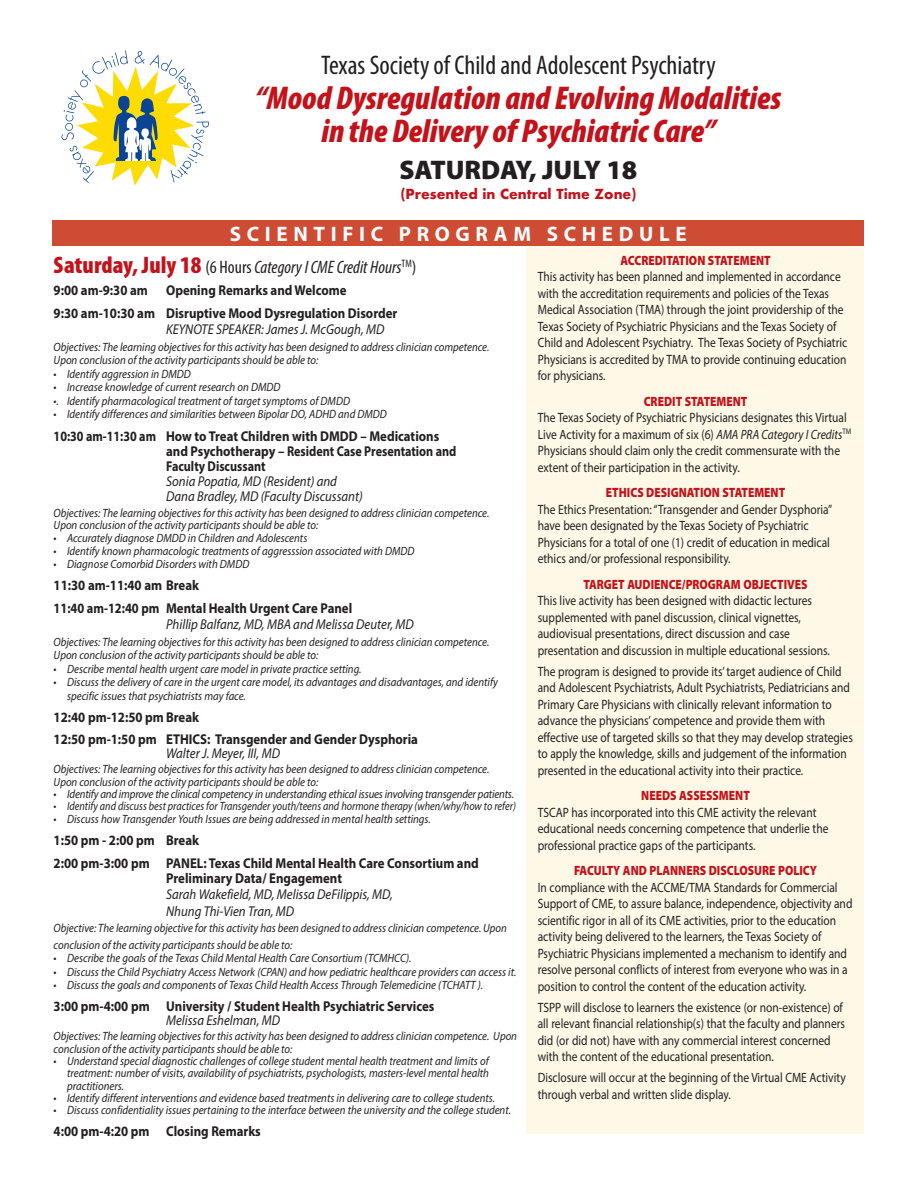
<style>
.page{position:relative;width:918px;height:1188px;background:#fff}
.page>*{position:absolute;margin:0;border:0;box-sizing:border-box;transform-origin:0 0}
.t1{font:italic 900 condensed 33px/33px "Myriad Pro";color:#c4121a;text-align:center}
.t2{font:condensed 27px "Myriad Pro";color:#231f20}
.t3{font:900 27px "Myriad Pro";color:#231f20}
.t4{font:700 21px "Myriad Pro";letter-spacing:.27em;color:#fff}
.t5{font:italic condensed 18px "Myriad Pro";color:#231f20}
.t6{font:700 14.25px/22.5px "Myriad Pro";color:#231f20;scale:.9 1}
.t7{font:italic 14.25px/15px "Myriad Pro";color:#231f20;scale:.9 1}
.t8{font:700 14.25px/15px "Myriad Pro";color:#231f20;scale:.85 1}
.t9{font:13.5px/16.5px "Myriad Pro";color:#231f20;scale:.85 1}
.t10{font:900 13.5px "Myriad Pro";color:#c4121a;scale:.85 1}
.t11{font:700 13.5px "Futura";color:#c4121a}
.t12{font:italic 12px/12.3px "Myriad Pro";color:#231f20;scale:.9 1}
.t13{font:italic 12px "Myriad Pro";color:#231f20;scale:.85 1}
.s1{font-weight:900;font-style:normal;font-size:24px;color:#c4121a}
.s2{font-style:normal}
.s3{font-style:italic}
</style>
<div class="page">
<div style="left:526px;top:243px;width:338px;height:891px;background:#fef8e6"></div>
<div style="left:52px;top:220px;width:812px;height:26px;background:#ce4c34"></div>
<svg style="left:61px;top:50px;width:148px;height:136px"></svg>
<h2 class="t2" style="left:321px;top:56px;width:396px">Texas Society of Child and Adolescent Psychiatry</h2>
<h1 class="t1" style="left:255px;top:85px;width:527px">“Mood Dysregulation and Evolving Modalities in the Delivery of Psychiatric Care”</h1>
<h2 class="t3" style="left:399px;top:154px;width:240px">SATURDAY, JULY 18</h2>
<p class="t11" style="left:400px;top:185px;width:238px">(Presented in Central Time Zone)</p>
<h3 class="t4" style="left:230px;top:226px;width:459px">SCIENTIFIC PROGRAM SCHEDULE</h3>
<h3 class="t5" style="left:54px;top:260px;width:364px"><span class="s1">Saturday, July 18</span> <span class="s2">(6 Hours</span> Category I CME Credit Hours<sup>TM</sup><span class="s2">)</span></h3>
<p class="t6" style="left:54px;top:280px;width:106px">9:00 am-9:30 am</p>
<p class="t10" style="left:621px;top:252px;width:178px">ACCREDITATION STATEMENT</p>
<p class="t9" style="left:538px;top:270px;width:366px">This activity has been planned and implemented in accordance with the accreditation requirements and policies of the Texas Medical Association (TMA) through the joint providership of the Texas Society of Psychiatric Physicians and the Texas Society of Child and Adolescent Psychiatry. The Texas Society of Psychiatric Physicians is accredited by TMA to provide continuing education for physicians.</p>
<p class="t10" style="left:644px;top:393px;width:124px">CREDIT STATEMENT</p>
<p class="t9" style="left:538px;top:411px;width:370px">The Texas Society of Psychiatric Physicians designates this Virtual Live Activity for a maximum of six (6) <span class="s3">AMA PRA Category I Credits</span><sup>TM </sup>Physicians should claim only the credit commensurate with the extent of their participation in the activity.</p>
<p class="t10" style="left:606px;top:485px;width:212px">ETHICS DESIGNATION STATEMENT</p>
<p class="t9" style="left:538px;top:502px;width:348px">The Ethics Presentation: “Transgender and Gender Dysphoria” have been designated by the Texas Society of Psychiatric Physicians for a total of one (1) credit of education in medical ethics and/or professional responsibility.</p>
<p class="t10" style="left:583px;top:576px;width:265px">TARGET AUDIENCE/PROGRAM OBJECTIVES</p>
<p class="t9" style="left:538px;top:594px;width:345px">This live activity has been designed with didactic lectures supplemented with panel discussion, clinical vignettes, audiovisual presentations, direct discussion and case presentation and discussion in multiple educational sessions.</p>
<p class="t9" style="left:538px;top:664px;width:372px">The program is designed to provide its’ target audience of Child and Adolescent Psychiatrists, Adult Psychiatrists, Pediatricians and Primary Care Physicians with clinically relevant information to advance the physicians’ competence and provide them with effective use of targeted skills so that they may develop strategies to apply the knowledge, skills and judgement of the information presented in the educational activity into their practice.</p>
<p class="t10" style="left:641px;top:788px;width:129px">NEEDS ASSESSMENT</p>
<p class="t9" style="left:538px;top:805px;width:344px">TSCAP has incorporated into this CME activity the relevant educational needs concerning competence that underlie the professional practice gaps of the participants.</p>
<p class="t10" style="left:574px;top:863px;width:288px">FACULTY AND PLANNERS DISCLOSURE POLICY</p>
<p class="t9" style="left:538px;top:880px;width:372px">In compliance with the ACCME/TMA Standards for Commercial Support of CME, to assure balance, independence, objectivity and scientific rigor in all of its CME activities, prior to the education activity being delivered to the learners, the Texas Society of Psychiatric Physicians implemented a mechanism to identify and resolve personal conflicts of interest from everyone who was in a position to control the content of the education activity.</p>
<p class="t9" style="left:538px;top:1000px;width:363px">TSPP will disclose to learners the existence (or non-existence) of all relevant financial relationship(s) that the faculty and planners did (or did not) have with any commercial interest concerned with the content of the educational presentation.</p>
<p class="t9" style="left:538px;top:1071px;width:364px">Disclosure will occur at the beginning of the Virtual CME Activity through verbal and written slide display.</p>
<p class="t6" style="left:54px;top:280px;width:383px;text-indent:113px">Opening Remarks and Welcome<br>9:30 am-10:30 am Disruptive Mood Dysregulation Disorder</p>
<p class="t7" style="left:166px;top:323px;width:244px">KEYNOTE SPEAKER: James J. McGough, MD</p>
<p class="t12" style="left:54px;top:341px;width:486px;line-height:13.5px">Objectives: The learning objectives for this activity has been designed to address clinician competence.<br>Upon conclusion of the activity participants should be able to:</p>
<p class="t12" style="left:54px;top:369px;width:154px">• Identify aggression in DMDD</p>
<p class="t12" style="left:54px;top:382px;width:254px">• Increase knowledge of current research on DMDD</p>
<p class="t12" style="left:54px;top:396px;width:331px">•. Identify pharmacological treatment of target symptoms of DMDD</p>
<p class="t12" style="left:54px;top:409px;width:372px">• Identify differences and similarities between Bipolar DO, ADHD and DMDD</p>
<p class="t8" style="left:166px;top:430px;width:343px;text-indent:-112px">10:30 am-11:30 am How to Treat Children with DMDD – Medications and Psychotherapy – Resident Case Presentation and<br>Faculty Discussant</p>
<p class="t7" style="left:166px;top:475px;width:220px">Sonia Popatia, MD (Resident) and<br>Dana Bradley, MD (Faculty Discussant)</p>
<p class="t12" style="left:54px;top:507px;width:486px;line-height:12.8px">Objectives: The learning objectives for this activity has been designed to address clinician competence.<br>Upon conclusion of the activity participants should be able to:</p>
<p class="t12" style="left:54px;top:533px;width:283px">• Accurately diagnose DMDD in Children and Adolescents</p>
<p class="t12" style="left:54px;top:546px;width:402px">• Identify known pharmacologic treatments of aggresssion associated with DMDD</p>
<p class="t12" style="left:54px;top:558px;width:219px">• Diagnose Comorbid Disorders with DMDD</p>
<p class="t6" style="left:54px;top:575px;width:333px">11:30 am-11:40 am Break<br>11:40 am-12:40 pm Mental Health Urgent Care Panel</p>
<p class="t7" style="left:166px;top:618px;width:277px">Phillip Balfanz, MD, MBA and Melissa Deuter, MD</p>
<p class="t12" style="left:54px;top:636px;width:486px;line-height:13.5px">Objectives: The learning objectives for this activity has been designed to address clinician competence.<br>Upon conclusion of the activity participants should be able to:</p>
<p class="t12" style="left:54px;top:663px;width:344px">• Describe mental health urgent care model in private practice setting.</p>
<p class="t12" style="left:67px;top:676px;width:480px;line-height:13.5px;text-indent:-14px">• Discuss the delivery of care in the urgent care model, its advantages and disadvantages, and identify specific issues that psychiatrists may face.</p>
<p class="t6" style="left:54px;top:708px;width:406px;line-height:21.8px">12:40 pm-12:50 pm Break<br>12:50 pm-1:50 pm ETHICS: Transgender and Gender Dysphoria</p>
<p class="t7" style="left:166px;top:747px;width:128px">Walter J. Meyer, III, MD</p>
<p class="t12" style="left:54px;top:764px;width:486px">Objectives: The learning objectives for this activity has been designed to address clinician competence.<br>Upon conclusion of the activity participants should be able to:</p>
<p class="t12" style="left:54px;top:789px;width:513px">• Identify and improve the clinical competency in understanding ethical issues involving transgender patients.</p>
<p class="t13" style="left:54px;top:802px;width:545px">• Identify and discuss best practices for Transgender youth/teens and hormone therapy (when/why/how to refer)</p>
<p class="t12" style="left:54px;top:813px;width:421px">• Discuss how Transgender Youth Issues are being addressed in mental health settings.</p>
<p class="t6" style="left:54px;top:830px;width:474px">1:50 pm - 2:00 pm Break<br>2:00 pm-3:00 pm PANEL: Texas Child Mental Health Care Consortium and</p>
<p class="t6" style="left:166px;top:868px;width:197px">Preliminary Data/ Engagement</p>
<p class="t7" style="left:166px;top:887px;width:253px;line-height:16.5px">Sarah Wakefield, MD, Melissa DeFilippis, MD,<br>Nhung Thi-Vien Tran, MD</p>
<p class="t12" style="left:54px;top:921px;width:505px;line-height:16.5px">Objective: The learning objective for this activity has been designed to address clinician competence. Upon conclusion of the activity participants should be able to:</p>
<p class="t12" style="left:54px;top:953px;width:399px">• Describe the goals of the Texas Child Mental Health Care Consortium (TCMHCC).</p>
<p class="t12" style="left:54px;top:966px;width:516px">• Discuss the Child Psychiatry Access Network (CPAN) and how pediatric healthcare providers can access it.</p>
<p class="t12" style="left:54px;top:980px;width:479px">• Discuss the goals and components of Texas Child Health Access Through Telemedicine (TCHATT ).</p>
<p class="t6" style="left:54px;top:996px;width:425px">3:00 pm-4:00 pm University / Student Health Psychiatric Services</p>
<p class="t7" style="left:166px;top:1014px;width:128px">Melissa Eshelman, MD</p>
<p class="t12" style="left:54px;top:1031px;width:516px">Objectives: The learning objectives for this activity has been designed to address clinician competence. Upon conclusion of the activity participants should be able to:</p>
<p class="t12" style="left:67px;top:1056px;width:470px;text-align:justify;text-indent:-14px">• Understand special diagnostic challenges of college student mental health treatment and limits of treatment: number of visits, availability of psychiatrists, psychologists, masters-level mental health practitioners.</p>
<p class="t12" style="left:54px;top:1093px;width:492px">• Identify different interventions and evidence based treatments in delivering care to college students.</p>
<p class="t12" style="left:54px;top:1105px;width:510px">• Discuss confidentiality issues pertaining to the interface between the university and the college student.</p>
<p class="t6" style="left:54px;top:1121px;width:232px">4:00 pm-4:20 pm Closing Remarks</p>
</div>
